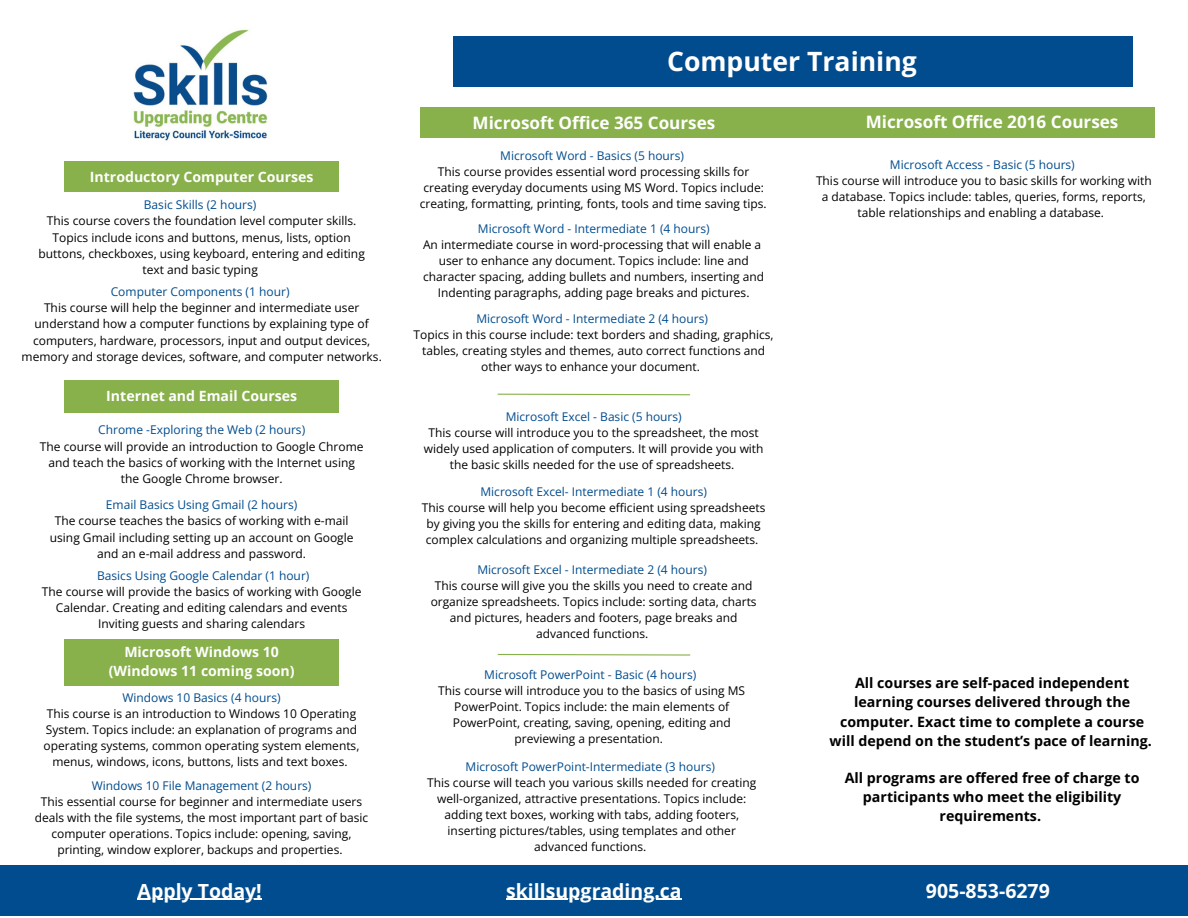
<style>
.page{position:relative;width:1188px;height:918px;background:#fff}
.page>*{position:absolute;margin:0;border:0;box-sizing:border-box;transform-origin:0 0}
.t1{font:700 26.55px "Open Sans";color:#fff}
.t2{font:700 19.5px "Open Sans";color:#fff}
.t3{font:700 17.1px "Open Sans";color:#fff}
.t4{font:700 14.25px/19.4px "Open Sans";color:#000;text-align:center}
.t5{font:700 14.1px/18.9px "Open Sans";color:#fff;text-align:center}
.t6{font:12px/16px "Open Sans";color:#000;text-align:center}
.t7{font:12px "Open Sans";color:#004c8e}
</style>
<div class="page">
<img style="left:79px;top:29px;width:245px;height:133px">
<div style="left:453px;top:37px;width:680px;height:50px;background:#004c8e"></div>
<div style="left:0;top:866px;width:1188px;height:50px;background:#004c8e"></div>
<div style="left:420px;top:107px;width:735px;height:31px;background:#88b04b"></div>
<div style="left:64px;top:162px;width:275px;height:30px;background:#88b04b"></div>
<div style="left:64px;top:380px;width:275px;height:33px;background:#88b04b"></div>
<div style="left:64px;top:639px;width:275px;height:46px;background:#88b04b"></div>
<hr style="left:138px;top:899px;width:124px;height:1px;background:#fff">
<hr style="left:506px;top:899px;width:176px;height:1px;background:#fff">
<svg style="left:497px;top:393px;width:194px;height:3px"></svg>
<svg style="left:497px;top:653px;width:194px;height:3px"></svg>
<p class="t1" style="left:667px;top:43px;width:251px">Computer Training</p>
<h4 class="t3" style="left:866px;top:109px;width:254px">Microsoft Office 2016 Courses</h4>
<p class="t3" style="left:473px;top:111px;width:244px">Microsoft Office 365 Courses</p>
<p class="t7" style="left:500px;top:147px;width:185px">Microsoft Word - Basics (5 hours)</p>
<p class="t6" style="left:420px;top:163px;width:348px">This course provides essential word processing skills for creating everyday documents using MS Word. Topics include: creating, formatting, printing, fonts, tools and time saving tips.</p>
<p class="t7" style="left:478px;top:221px;width:233px">Microsoft Word - Intermediate 1 (4 hours)</p>
<h4 class="t6" style="left:423px;top:237px;width:340px">An intermediate course in word-processing that will enable a</h4>
<p class="t6" style="left:423px;top:253px;width:342px">user to enhance any document. Topics include: line and character spacing, adding bullets and numbers, inserting and<br>Indenting paragraphs, adding page breaks and pictures.</p>
<p class="t7" style="left:476px;top:311px;width:233px">Microsoft Word - Intermediate 2 (4 hours)</p>
<p class="t6" style="left:414px;top:327px;width:362px">Topics in this course include: text borders and shading, graphics, tables, creating styles and themes, auto correct functions and other ways to enhance your document.</p>
<p class="t7" style="left:506px;top:409px;width:178px">Microsoft Excel - Basic (5 hours)</p>
<p class="t6" style="left:424px;top:425px;width:341px">This course will introduce you to the spreadsheet, the most widely used application of computers. It will provide you with the basic skills needed for the use of spreadsheets.</p>
<p class="t7" style="left:481px;top:483px;width:228px">Microsoft Excel- Intermediate 1 (4 hours)</p>
<p class="t6" style="left:422px;top:500px;width:345px">This course will help you become efficient using spreadsheets by giving you the skills for entering and editing data, making complex calculations and organizing multiple spreadsheets.</p>
<p class="t7" style="left:477px;top:561px;width:231px">Microsoft Excel - Intermediate 2 (4 hours)</p>
<p class="t6" style="left:435px;top:577px;width:319px">This course will give you the skills you need to create and</p>
<p class="t6" style="left:431px;top:593px;width:327px">organize spreadsheets. Topics include: sorting data, charts and pictures, headers and footers, page breaks and advanced functions.</p>
<p class="t7" style="left:890px;top:156px;width:186px">Microsoft Access - Basic (5 hours)</p>
<p class="t6" style="left:816px;top:173px;width:337px">This course will introduce you to basic skills for working with a database. Topics include: tables, queries, forms, reports, table relationships and enabling a database.</p>
<h4 class="t5" style="left:90px;top:167px;width:225px">Introductory Computer Courses</h4>
<p class="t7" style="left:144px;top:196px;width:114px">Basic Skills (2 hours)</p>
<p class="t6" style="left:39px;top:213px;width:328px">This course covers the foundation level computer skills.<br>Topics include icons and buttons, menus, lists, option buttons, checkboxes, using keyboard, entering and editing text and basic typing</p>
<p class="t7" style="left:111px;top:283px;width:180px">Computer Components (1 hour)</p>
<p class="t6" style="left:22px;top:299px;width:362px">This course will help the beginner and intermediate user understand how a computer functions by explaining type of computers, hardware, processors, input and output devices, memory and storage devices, software, and computer networks.</p>
<h1 class="t5" style="left:106px;top:386px;width:192px">Internet and Email Courses</h1>
<h3 class="t7" style="left:98px;top:422px;width:209px">Chrome -Exploring the Web (2 hours)</h3>
<h3 class="t6" style="left:40px;top:438px;width:325px">The course will provide an introduction to Google Chrome and teach the basics of working with the Internet using the Google Chrome browser.</h3>
<p class="t7" style="left:106px;top:496px;width:193px">Email Basics Using Gmail (2 hours)</p>
<p class="t6" style="left:50px;top:513px;width:305px">The course teaches the basics of working with e-mail using Gmail including setting up an account on Google and an e-mail address and password.</p>
<p class="t7" style="left:97px;top:567px;width:214px">Basics Using Google Calendar (1 hour)</p>
<p class="t6" style="left:42px;top:583px;width:321px">The course will provide the basics of working with Google<br>Calendar. Creating and editing calendars and events<br>Inviting guests and sharing calendars</p>
<p class="t5" style="left:109px;top:642px;width:187px">Microsoft Windows 10 (Windows 11 coming soon)</p>
<p class="t7" style="left:123px;top:689px;width:160px">Windows 10 Basics (4 hours)</p>
<p class="t6" style="left:44px;top:705px;width:317px">This course is an introduction to Windows 10 Operating System. Topics include: an explanation of programs and operating systems, common operating system elements, menus, windows, icons, buttons, lists and text boxes.</p>
<p class="t7" style="left:92px;top:777px;width:221px">Windows 10 File Management (2 hours)</p>
<p class="t6" style="left:35px;top:793px;width:335px">This essential course for beginner and intermediate users deals with the file systems, the most important part of basic computer operations. Topics include: opening, saving, printing, window explorer, backups and properties.</p>
<h4 class="t2" style="left:138px;top:877px;width:126px">Apply Today!</h4>
<p class="t2" style="left:506px;top:877px;width:177px">skillsupgrading.ca</p>
<p class="t2" style="left:926px;top:877px;width:125px">905-853-6279</p>
<p class="t7" style="left:484px;top:666px;width:214px">Microsoft PowerPoint - Basic (4 hours)</p>
<p class="t6" style="left:438px;top:682px;width:308px">This course will introduce you to the basics of using MS PowerPoint. Topics include: the main elements of PowerPoint, creating, saving, opening, editing and previewing a presentation.</p>
<p class="t7" style="left:466px;top:758px;width:251px">Microsoft PowerPoint-Intermediate (3 hours)</p>
<p class="t6" style="left:427px;top:774px;width:331px">This course will teach you various skills needed for creating well-organized, attractive presentations. Topics include: adding text boxes, working with tabs, adding footers, inserting pictures/tables, using templates and other advanced functions.</p>
<p class="t4" style="left:830px;top:673px;width:324px">All courses are self-paced independent learning courses delivered through the computer. Exact time to complete a course will depend on the student’s pace of learning.</p>
<h4 class="t4" style="left:845px;top:768px;width:296px">All programs are offered free of charge to participants who meet the eligibility requirements.</h4>
</div>
